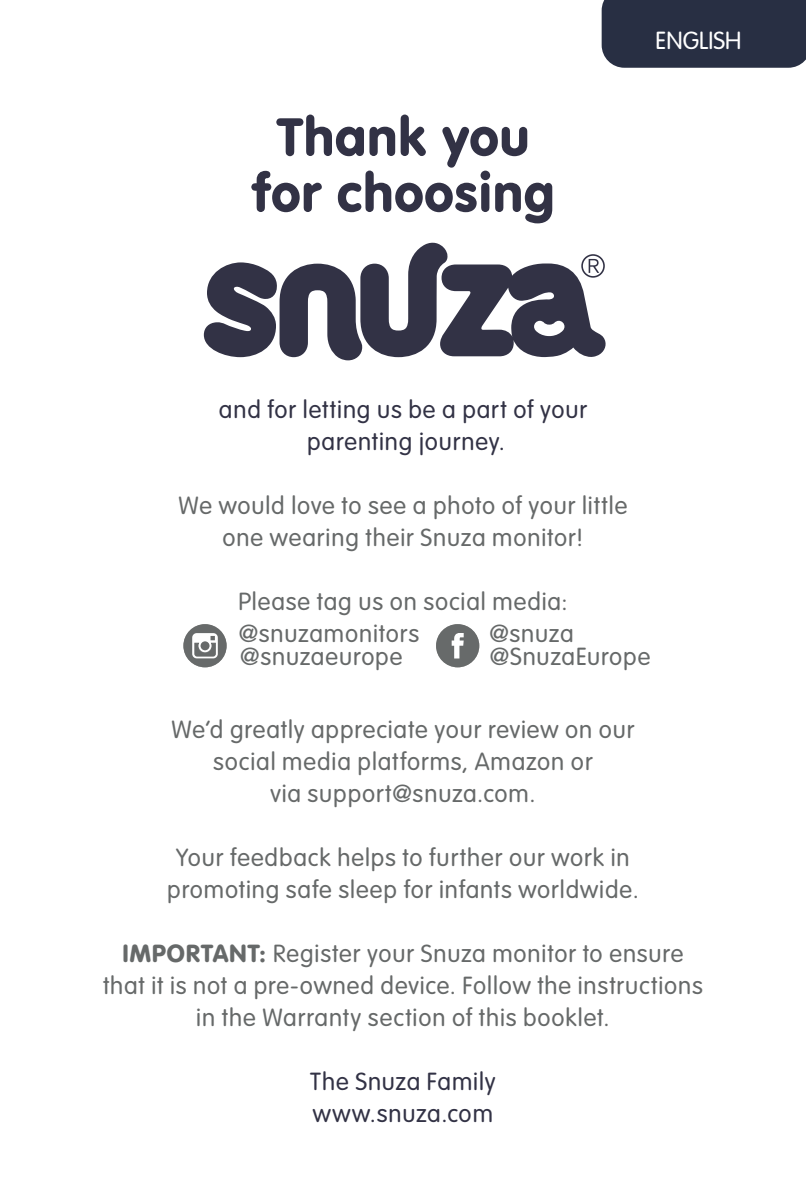
<style>
.page{position:relative;width:806px;height:1202px;background:#fff}
.page>*{position:absolute;margin:0;border:0;box-sizing:border-box;transform-origin:0 0}
.t1{font:56px/56px "VAG Rundschrift D";letter-spacing:.01em;color:#323245;text-align:center}
.t2{font:300 26px/32px "VAG Rundschrift D";letter-spacing:.035em;color:#666969;text-align:center}
.t3{font:300 26px "VAG Rundschrift D";letter-spacing:.035em;color:#323245}
.t4{font:300 26px "VAG Rundschrift D";color:#fff}
.s1{font-weight:400}
</style>
<div class="page">
<div style="left:601px;top:0;width:204px;height:68px;background:#282f43"></div>
<div style="left:436px;top:624px;width:43px;height:43px;background:#676a6a;border-radius:50%"></div>
<svg style="left:451px;top:633px;width:12px;height:25px"></svg>
<div style="left:183px;top:624px;width:43px;height:43px;background:#676a6a;border-radius:50%"></div>
<svg style="left:192px;top:633px;width:26px;height:25px"></svg>
<svg style="left:204px;top:242px;width:402px;height:118px"></svg>
<p class="t1" style="left:251px;top:109px;width:304px">Thank you for choosing</p>
<p class="t4" style="left:655px;top:27px;width:87px">ENGLISH</p>
<p class="t3" style="left:219px;top:395px;width:369px">and for letting us be a part of your</p>
<p class="t3" style="left:307px;top:427px;width:199px">parenting journey.</p>
<p class="t2" style="left:178px;top:490px;width:450px">We would love to see a photo of your little</p>
<p class="t2" style="left:222px;top:522px;width:362px">one wearing their Snuza monitor!</p>
<p class="t2" style="left:238px;top:586px;width:330px">Please tag us on social media:</p>
<p class="t2" style="left:238px;top:618px;width:182px">@snuzamonitors</p>
<p class="t2" style="left:489px;top:618px;width:86px">@snuza</p>
<p class="t2" style="left:240px;top:641px;width:164px">@snuzaeurope</p>
<p class="t2" style="left:489px;top:641px;width:162px">@SnuzaEurope</p>
<p class="t2" style="left:171px;top:714px;width:464px">We’d greatly appreciate your review on our</p>
<p class="t2" style="left:213px;top:746px;width:380px">social media platforms, Amazon or</p>
<p class="t2" style="left:270px;top:778px;width:266px">via support@snuza.com.</p>
<p class="t2" style="left:176px;top:842px;width:454px">Your feedback helps to further our work in</p>
<p class="t2" style="left:167px;top:874px;width:472px">promoting safe sleep for infants worldwide.</p>
<p class="t2" style="left:103px;top:938px;width:601px"><span class="s1">IMPORTANT:</span> Register your Snuza monitor to ensure that it is not a pre-owned device. Follow the instructions in the Warranty section of this booklet.</p>
<p class="t3" style="left:310px;top:1067px;width:187px">The Snuza Family</p>
<p class="t3" style="left:313px;top:1099px;width:181px">www.snuza.com</p>
</div>
